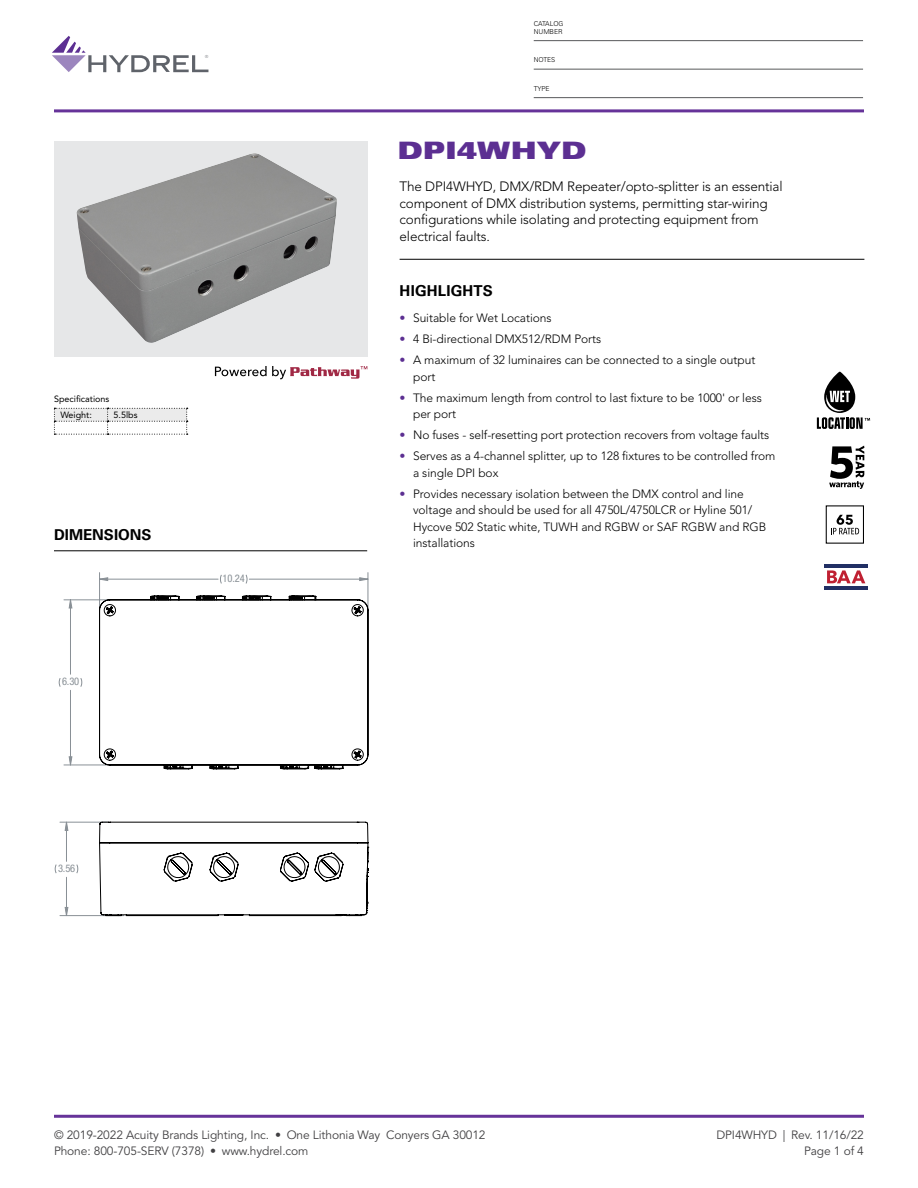
<style>
.page{position:relative;width:918px;height:1188px;background:#fff}
.page>*{position:absolute;margin:0;border:0;box-sizing:border-box;transform-origin:0 0}
.t1{font:24px "Univers LT Std X Black Ex";color:#5c2f92}
.t2{font:700 15px "Univers LT Std";letter-spacing:.005em;color:#000}
.t3{font:300 13.5px/16.5px "Avenir LT Std";letter-spacing:-.01em;color:#000}
.t4{font:300 12px/16.5px "Avenir LT Std";letter-spacing:-.005em;color:#000}
.t5{font:12px/16.5px "Avenir LT Std";letter-spacing:-.01em;color:#414042}
.t6{font:condensed 10.5px "Helvetica Neue LT Std";letter-spacing:-.01em;color:#899096}
.t7{font:9px/16.2px "Avenir LT Std";color:#000}
.t8{font:300 6.75px/7.5px "Univers LT Std";letter-spacing:-.01em;color:#000}
.t9{font:300 4.35px "DIN";color:#5f636a}
.s1{color:#5c2f92}
</style>
<div class="page">
<svg style="left:52px;top:36px;width:156px;height:36px"></svg>
<hr style="left:54px;top:109px;width:810px;height:3px;background:#639">
<hr style="left:534px;top:40px;width:329px;height:1px;background:#58595b">
<hr style="left:534px;top:69px;width:329px;height:1px;background:#58595b">
<hr style="left:534px;top:97px;width:329px;height:1px;background:#58595b">
<hr style="left:54px;top:1115px;width:810px;height:3px;background:#639">
<div style="left:54px;top:142px;width:313px;height:215px;background:#e6e7e8"></div>
<hr style="left:400px;top:259px;width:464px;height:1px;background:#000">
<svg style="left:829px;top:446px;width:35px;height:43px"></svg>
<svg style="left:54px;top:408px;width:134px;height:27px"></svg>
<hr style="left:54px;top:550px;width:313px;height:1px;background:#000">
<svg style="left:817px;top:372px;width:53px;height:57px"></svg>
<div style="left:826px;top:505px;width:38px;height:39px;border:1px solid #000"></div>
<svg style="left:831px;top:515px;width:28px;height:19px"></svg>
<hr style="left:60px;top:915px;width:64px;height:1px;background:#899096">
<hr style="left:60px;top:822px;width:48px;height:1px;background:#899096">
<hr style="left:368px;top:573px;width:1px;height:34px;background:#899096">
<hr style="left:99px;top:573px;width:1px;height:34px;background:#899096">
<hr style="left:64px;top:765px;width:43px;height:1px;background:#899096">
<hr style="left:64px;top:600px;width:43px;height:1px;background:#899096">
<svg style="left:65px;top:578px;width:303px;height:338px"></svg>
<svg style="left:99px;top:822px;width:269px;height:94px"></svg>
<svg style="left:99px;top:595px;width:270px;height:175px"></svg>
<img style="left:77px;top:153px;width:260px;height:190px">
<svg style="left:215px;top:366px;width:152px;height:13px"></svg>
<svg style="left:827px;top:570px;width:38px;height:13px"></svg>
<hr style="left:825px;top:586px;width:43px;height:3px;background:#212f64">
<hr style="left:825px;top:564px;width:43px;height:4px;background:#212f64">
<p class="t9" style="left:205px;top:54px;width:5px">®</p>
<p class="t7" style="left:60px;top:391px;width:50px;text-indent:-6px">Specifications<br>Weight:</p>
<p class="t7" style="left:114px;top:407px;width:26px">5.5lbs</p>
<p class="t2" style="left:54px;top:526px;width:99px">DIMENSIONS</p>
<p class="t6" style="left:62px;top:675px;width:19px">6.30</p>
<p class="t6" style="left:58px;top:862px;width:19px">3.56</p>
<p class="t6" style="left:223px;top:572px;width:24px">10.24</p>
<p class="t8" style="left:534px;top:20px;width:31px">CATALOG<br>NUMBER</p>
<p class="t8" style="left:534px;top:56px;width:23px">NOTES</p>
<p class="t8" style="left:534px;top:85px;width:17px">TYPE</p>
<h1 class="t1" style="left:397px;top:136px;width:191px">DPI4WHYD</h1>
<p class="t3" style="left:400px;top:178px;width:385px">The DPI4WHYD, DMX/RDM Repeater/opto-splitter is an essential component of DMX distribution systems, permitting star-wiring configurations while isolating and protecting equipment from electrical faults.</p>
<p class="t2" style="left:400px;top:282px;width:95px">HIGHLIGHTS</p>
<p class="t4" style="left:400px;top:310px;width:154px"><span class="s1">•</span> Suitable for Wet Locations</p>
<p class="t4" style="left:400px;top:331px;width:203px"><span class="s1">•</span> 4 Bi-directional DMX512/RDM Ports</p>
<p class="t4" style="left:413px;top:352px;width:344px;text-indent:-14px"><span class="s1">•</span> A maximum of 32 luminaires can be connected to a single output port</p>
<p class="t4" style="left:413px;top:389px;width:350px;text-indent:-14px"><span class="s1">•</span> The maximum length from control to last fixture to be 1000' or less per port</p>
<p class="t4" style="left:400px;top:427px;width:371px"><span class="s1">•</span> No fuses - self-resetting port protection recovers from voltage faults</p>
<p class="t4" style="left:413px;top:448px;width:364px;text-indent:-14px"><span class="s1">•</span> Serves as a 4-channel splitter, up to 128 fixtures to be controlled from a single DPI box</p>
<p class="t4" style="left:413px;top:485px;width:355px;text-indent:-14px"><span class="s1">•</span> Provides necessary isolation between the DMX control and line voltage and should be used for all 4750L/4750LCR or Hyline 501/ Hycove 502 Static white, TUWH and RGBW or SAF RGBW and RGB installations</p>
<p class="t5" style="left:54px;top:1127px;width:433px">© 2019-2022 Acuity Brands Lighting, Inc. • One Lithonia Way Conyers GA 30012<br>Phone: 800-705-SERV (7378) • www.hydrel.com</p>
<p class="t5" style="left:716px;top:1127px;width:149px;text-align:right">DPI4WHYD | Rev. 11/16/22<br>Page 1 of 4</p>
</div>
